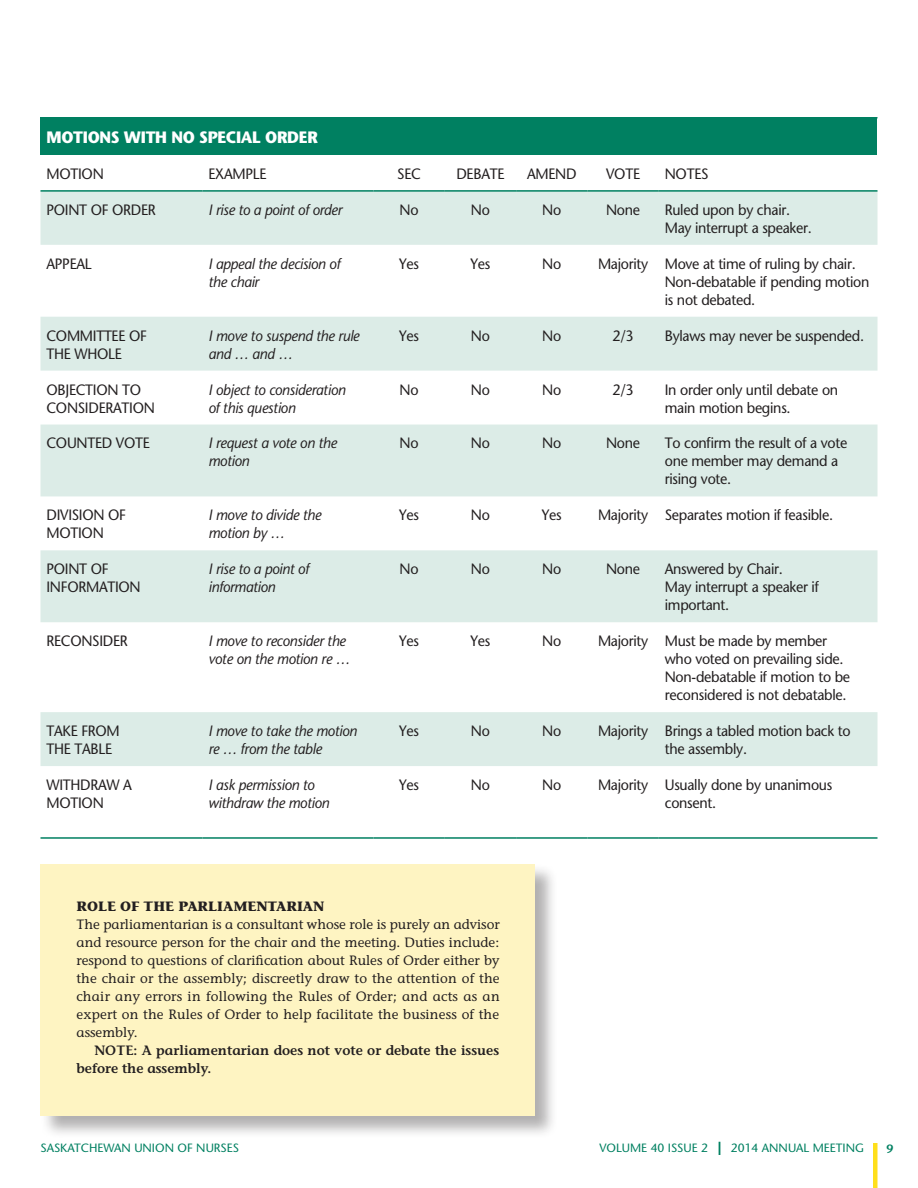
<style>
.page{position:relative;width:918px;height:1188px;background:#fff}
.page>*{position:absolute;margin:0;border:0;box-sizing:border-box;transform-origin:0 0}
.table_text{font:700 16.5px "Stone Sans";letter-spacing:-.02em;color:#fff;scale:.95 1}
.table_text-2{font:15px/18px "Stone Sans";letter-spacing:-.02em;color:#231f20;scale:.95 1}
.table_text-3{font:italic 15px/18px "Stone Sans";letter-spacing:-.02em;color:#231f20;scale:.95 1}
.text{font:13.5px/18px "Stone Informal";letter-spacing:.01em;color:#231f20;text-align:justify}
.text-2{font:600 13.5px/18px "Stone Informal";letter-spacing:.005em;color:#231f20}
.text-3{font:700 13.5px "Stone Informal";color:#231f20}
.t1{font:12px "Stone Sans";color:#008061}
.t2{font:600 12px "Stone Sans";color:#008061}
.s1{font-weight:700;font-size:18px}
</style>
<div class="page">
<div style="left:873px;top:1143px;width:5px;height:45px;background:#ffdf1b"></div>
<div style="left:40px;top:118px;width:838px;height:37px;background:#008061"></div>
<svg style="left:40px;top:192px;width:838px;height:574px;fill:#dcece7"></svg>
<hr style="left:40px;top:190px;width:162px;height:2px;background:#008061">
<hr style="left:202px;top:190px;width:172px;height:2px;background:#008061">
<hr style="left:374px;top:190px;width:71px;height:2px;background:#008061">
<hr style="left:445px;top:190px;width:71px;height:2px;background:#008061">
<hr style="left:516px;top:190px;width:71px;height:2px;background:#008061">
<hr style="left:587px;top:190px;width:72px;height:2px;background:#008061">
<hr style="left:659px;top:190px;width:219px;height:2px;background:#008061">
<hr style="left:40px;top:117px;width:162px;height:1px;background:#008061">
<hr style="left:202px;top:117px;width:172px;height:1px;background:#008061">
<hr style="left:374px;top:117px;width:71px;height:1px;background:#008061">
<hr style="left:445px;top:117px;width:71px;height:1px;background:#008061">
<hr style="left:516px;top:117px;width:71px;height:1px;background:#008061">
<hr style="left:587px;top:117px;width:72px;height:1px;background:#008061">
<hr style="left:659px;top:117px;width:219px;height:1px;background:#008061">
<hr style="left:40px;top:837px;width:162px;height:2px;background:#008061">
<hr style="left:202px;top:837px;width:172px;height:2px;background:#008061">
<hr style="left:374px;top:837px;width:71px;height:2px;background:#008061">
<hr style="left:445px;top:837px;width:71px;height:2px;background:#008061">
<hr style="left:516px;top:837px;width:71px;height:2px;background:#008061">
<hr style="left:587px;top:837px;width:72px;height:2px;background:#008061">
<hr style="left:659px;top:837px;width:219px;height:2px;background:#008061">
<div style="left:40px;top:864px;width:518px;height:275px;background:#231f20;opacity:.35"></div>
<div style="left:40px;top:864px;width:496px;height:252px;background:#fef4c2"></div>
<p class="table_text" style="left:46px;top:127px;width:287px">MOTIONS WITH NO SPECIAL ORDER</p>
<p class="table_text-2" style="left:46px;top:165px;width:62px">MOTION</p>
<p class="table_text-2" style="left:208px;top:165px;width:63px">EXAMPLE</p>
<p class="table_text-2" style="left:397px;top:165px;width:26px">SEC</p>
<p class="table_text-2" style="left:456px;top:165px;width:52px">DEBATE</p>
<p class="table_text-2" style="left:527px;top:165px;width:54px">AMEND</p>
<p class="table_text-2" style="left:606px;top:165px;width:37px">VOTE</p>
<p class="table_text-2" style="left:665px;top:165px;width:48px">NOTES</p>
<p class="table_text-2" style="left:46px;top:200px;width:117px">POINT OF ORDER</p>
<p class="table_text-3" style="left:208px;top:200px;width:142px">I rise to a point of order</p>
<p class="table_text-2" style="left:400px;top:200px;width:22px">No</p>
<p class="table_text-2" style="left:471px;top:200px;width:22px">No</p>
<p class="table_text-2" style="left:542px;top:200px;width:22px">No</p>
<p class="table_text-2" style="left:606px;top:200px;width:37px">None</p>
<p class="table_text-2" style="left:665px;top:200px;width:134px">Ruled upon by chair.</p>
<p class="table_text-2" style="left:665px;top:218px;width:156px">May interrupt a speaker.</p>
<p class="table_text-2" style="left:46px;top:254px;width:49px">APPEAL</p>
<p class="table_text-3" style="left:208px;top:254px;width:140px">I appeal the decision of the chair</p>
<p class="table_text-2" style="left:399px;top:254px;width:22px">Yes</p>
<p class="table_text-2" style="left:471px;top:254px;width:22px">Yes</p>
<p class="table_text-2" style="left:542px;top:254px;width:22px">No</p>
<p class="table_text-2" style="left:598px;top:254px;width:54px">Majority</p>
<p class="table_text-2" style="left:665px;top:254px;width:217px">Move at time of ruling by chair.<br>Non‑debatable if pending motion is not debated.</p>
<p class="table_text-2" style="left:46px;top:326px;width:107px">COMMITTEE OF<br>THE WHOLE</p>
<p class="table_text-3" style="left:208px;top:326px;width:161px">I move to suspend the rule and … and …</p>
<p class="table_text-2" style="left:399px;top:326px;width:22px">Yes</p>
<p class="table_text-2" style="left:471px;top:326px;width:22px">No</p>
<p class="table_text-2" style="left:542px;top:326px;width:22px">No</p>
<p class="table_text-2" style="left:612px;top:326px;width:24px">2/3</p>
<p class="table_text-2" style="left:665px;top:326px;width:211px">Bylaws may never be suspended.</p>
<p class="table_text-2" style="left:46px;top:380px;width:116px">OBJECTION TO<br>CONSIDERATION</p>
<p class="table_text-3" style="left:208px;top:380px;width:146px">I object to consideration of this question</p>
<p class="table_text-2" style="left:400px;top:380px;width:22px">No</p>
<p class="table_text-2" style="left:471px;top:380px;width:22px">No</p>
<p class="table_text-2" style="left:542px;top:380px;width:22px">No</p>
<p class="table_text-2" style="left:612px;top:380px;width:24px">2/3</p>
<p class="table_text-2" style="left:665px;top:380px;width:184px">In order only until debate on main motion begins.</p>
<p class="table_text-2" style="left:46px;top:434px;width:110px">COUNTED VOTE</p>
<p class="table_text-3" style="left:208px;top:434px;width:137px">I request a vote on the motion</p>
<p class="table_text-2" style="left:400px;top:434px;width:22px">No</p>
<p class="table_text-2" style="left:471px;top:434px;width:22px">No</p>
<p class="table_text-2" style="left:542px;top:434px;width:22px">No</p>
<p class="table_text-2" style="left:606px;top:434px;width:37px">None</p>
<p class="table_text-2" style="left:665px;top:434px;width:194px">To confirm the result of a vote one member may demand a rising vote.</p>
<p class="table_text-2" style="left:46px;top:506px;width:85px">DIVISION OF<br>MOTION</p>
<p class="table_text-3" style="left:208px;top:506px;width:120px">I move to divide the motion by …</p>
<p class="table_text-2" style="left:399px;top:506px;width:22px">Yes</p>
<p class="table_text-2" style="left:471px;top:506px;width:22px">No</p>
<p class="table_text-2" style="left:542px;top:506px;width:22px">Yes</p>
<p class="table_text-2" style="left:598px;top:506px;width:54px">Majority</p>
<p class="table_text-2" style="left:665px;top:506px;width:179px">Separates motion if feasible.</p>
<p class="table_text-2" style="left:46px;top:560px;width:101px">POINT OF<br>INFORMATION</p>
<p class="table_text-3" style="left:208px;top:560px;width:107px">I rise to a point of information</p>
<p class="table_text-2" style="left:400px;top:560px;width:22px">No</p>
<p class="table_text-2" style="left:471px;top:560px;width:22px">No</p>
<p class="table_text-2" style="left:542px;top:560px;width:22px">No</p>
<p class="table_text-2" style="left:606px;top:560px;width:37px">None</p>
<p class="table_text-2" style="left:665px;top:560px;width:126px">Answered by Chair.</p>
<p class="table_text-2" style="left:665px;top:578px;width:164px">May interrupt a speaker if important.</p>
<p class="table_text-2" style="left:46px;top:632px;width:87px">RECONSIDER</p>
<p class="table_text-3" style="left:208px;top:632px;width:150px">I move to reconsider the vote on the motion re …</p>
<p class="table_text-2" style="left:399px;top:632px;width:22px">Yes</p>
<p class="table_text-2" style="left:471px;top:632px;width:22px">Yes</p>
<p class="table_text-2" style="left:542px;top:632px;width:22px">No</p>
<p class="table_text-2" style="left:598px;top:632px;width:54px">Majority</p>
<p class="table_text-2" style="left:665px;top:632px;width:197px">Must be made by member who voted on prevailing side.<br>Non‑debatable if motion to be reconsidered is not debatable.</p>
<p class="table_text-2" style="left:46px;top:722px;width:79px">TAKE FROM<br>THE TABLE</p>
<p class="table_text-3" style="left:208px;top:722px;width:158px">I move to take the motion re … from the table</p>
<p class="table_text-2" style="left:399px;top:722px;width:22px">Yes</p>
<p class="table_text-2" style="left:471px;top:722px;width:22px">No</p>
<p class="table_text-2" style="left:542px;top:722px;width:22px">No</p>
<p class="table_text-2" style="left:598px;top:722px;width:54px">Majority</p>
<p class="table_text-2" style="left:665px;top:722px;width:197px">Brings a tabled motion back to the assembly.</p>
<p class="table_text-2" style="left:46px;top:776px;width:92px">WITHDRAW A<br>MOTION</p>
<p class="table_text-3" style="left:208px;top:776px;width:129px">I ask permission to withdraw the motion</p>
<p class="table_text-2" style="left:399px;top:776px;width:22px">Yes</p>
<p class="table_text-2" style="left:471px;top:776px;width:22px">No</p>
<p class="table_text-2" style="left:542px;top:776px;width:22px">No</p>
<p class="table_text-2" style="left:598px;top:776px;width:54px">Majority</p>
<p class="table_text-2" style="left:665px;top:776px;width:178px">Usually done by unanimous consent.</p>
<p class="text-3" style="left:76px;top:897px;width:249px">ROLE OF THE PARLIAMENTARIAN</p>
<p class="text" style="left:76px;top:915px;width:425px">The parliamentarian is a consultant whose role is purely an advisor and resource person for the chair and the meeting. Duties include: respond to questions of clarification about Rules of Order either by the chair or the assembly; discreetly draw to the attention of the chair any errors in following the Rules of Order; and acts as an expert on the Rules of Order to help facilitate the business of the assembly.</p>
<p class="text-2" style="left:76px;top:1041px;width:424px;text-indent:18px">NOTE: A parliamentarian does not vote or debate the issues before the assembly.</p>
<p class="t1" style="left:40px;top:1141px;width:200px">SASKATCHEWAN UNION OF NURSES</p>
<p class="t1" style="left:599px;top:1141px;width:266px">VOLUME 40 ISSUE 2 <span class="s1">|</span> 2014 ANNUAL MEETING</p>
<p class="t2" style="left:886px;top:1141px;width:8px">9</p>
</div>
